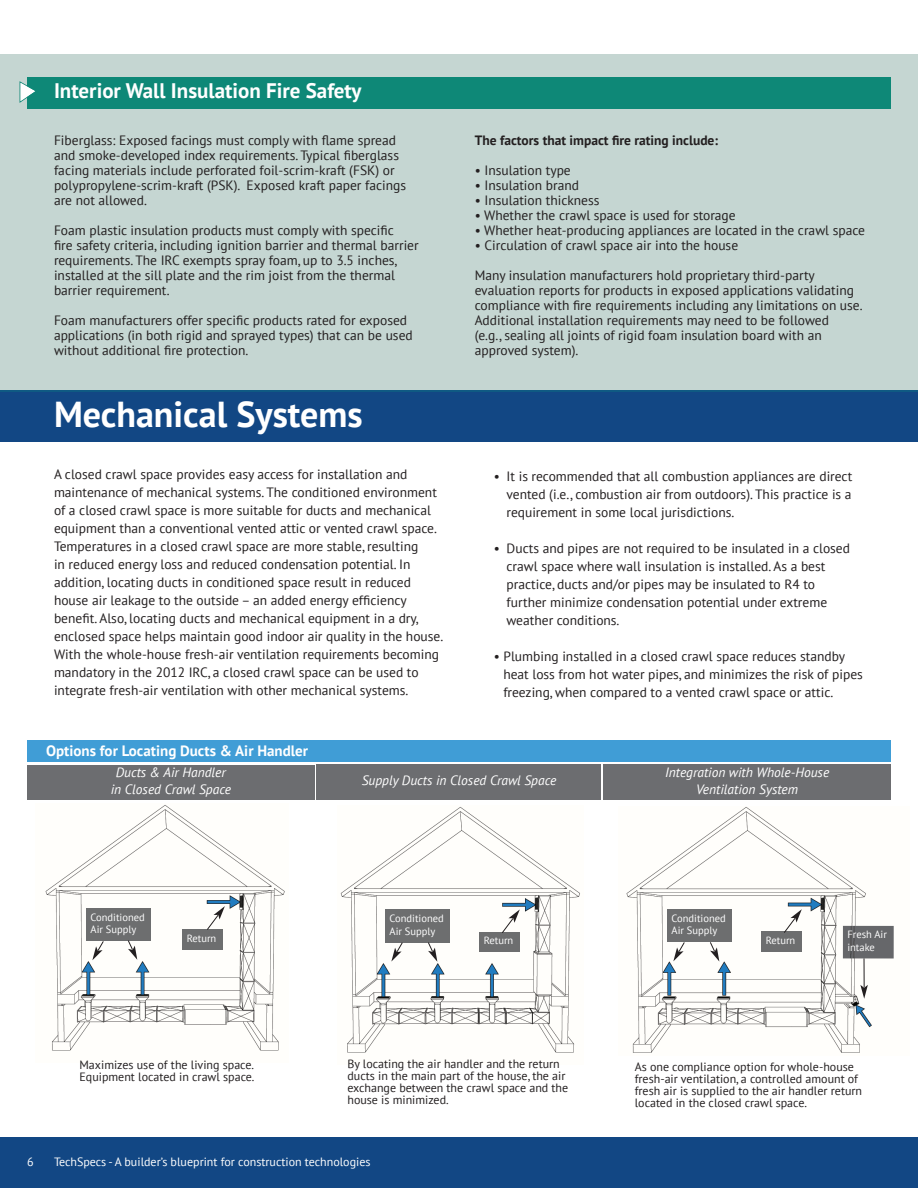
<style>
.page{position:relative;width:918px;height:1188px;background:#fff}
.page>*{position:absolute;margin:0;border:0;box-sizing:border-box;transform-origin:0 0}
.t1{font:700 36px "PT Sans";color:#fff}
.t2{font:700 21px "PT Sans";color:#fff}
.t3{font:700 15px "PT Sans";color:#fff}
.t4{font:13.5px/18px "PT Sans";color:#231f20}
.t5{font:italic 13.5px/16.2px "PT Sans";color:#fff;text-align:center}
.t6{font:700 13.5px "PT Sans";color:#231f20}
.t7{font:12px/12px "PT Sans";color:#231f20}
.t8{font:12px "PT Sans";color:#fff}
.t9{font:10.5px/12.6px "PT Sans";color:#fff}
</style>
<div class="page">
<div style="left:0;top:390px;width:918px;height:52px;background:#124784"></div>
<img style="left:45px;top:805px;width:240px;height:246px">
<img style="left:340px;top:806px;width:240px;height:247px">
<img style="left:626px;top:807px;width:268px;height:246px">
<div style="left:86px;top:908px;width:64px;height:33px;background:#6d6e6f"></div>
<svg style="left:92px;top:941px;width:12px;height:19px"></svg>
<img style="left:182px;top:930px;width:41px;height:20px">
<svg style="left:207px;top:906px;width:18px;height:24px"></svg>
<img style="left:843px;top:926px;width:51px;height:32px">
<svg style="left:860px;top:958px;width:8px;height:95px"></svg>
<div style="left:27px;top:741px;width:864px;height:21px;background:#409dd6"></div>
<div style="left:27px;top:765px;width:288px;height:35px;background:#6c6d70"></div>
<div style="left:317px;top:765px;width:284px;height:35px;background:#6c6d70"></div>
<div style="left:603px;top:765px;width:288px;height:35px;background:#6c6d70"></div>
<div style="left:0;top:1137px;width:918px;height:51px;background:#124784"></div>
<div style="left:385px;top:910px;width:64px;height:32px;background:#6d6e6f"></div>
<svg style="left:391px;top:942px;width:12px;height:20px"></svg>
<img style="left:479px;top:932px;width:41px;height:20px">
<svg style="left:502px;top:909px;width:18px;height:24px"></svg>
<svg style="left:428px;top:942px;width:9px;height:20px"></svg>
<svg style="left:128px;top:940px;width:9px;height:20px"></svg>
<div style="left:667px;top:909px;width:64px;height:33px;background:#6d6e6f"></div>
<svg style="left:673px;top:942px;width:12px;height:19px"></svg>
<img style="left:761px;top:932px;width:41px;height:20px">
<svg style="left:784px;top:909px;width:18px;height:24px"></svg>
<svg style="left:710px;top:942px;width:9px;height:20px"></svg>
<div style="left:0;top:54px;width:918px;height:336px;background:#c5d6d2"></div>
<hr style="left:0;top:390px;width:918px;height:2px;background:#0f5a83">
<div style="left:27px;top:77px;width:864px;height:31px;background:#0e8877"></div>
<svg style="left:20px;top:81px;width:15px;height:22px"></svg>
<h2 class="t2" style="left:54px;top:80px;width:309px">Interior Wall Insulation Fire Safety</h2>
<p class="t4" style="left:54px;top:134px;width:354px;line-height:15px">Fiberglass: Exposed facings must comply with flame spread and smoke-developed index requirements. Typical fiberglass facing materials include perforated foil-scrim-kraft (FSK) or polypropylene-scrim-kraft (PSK). Exposed kraft paper facings are not allowed.</p>
<p class="t4" style="left:54px;top:224px;width:366px;line-height:15px">Foam plastic insulation products must comply with specific<br>fire safety criteria, including ignition barrier and thermal barrier requirements. The IRC exempts spray foam, up to 3.5 inches, installed at the sill plate and the rim joist from the thermal barrier requirement.</p>
<p class="t4" style="left:54px;top:314px;width:360px;line-height:15px">Foam manufacturers offer specific products rated for exposed applications (in both rigid and sprayed types) that can be used without additional fire protection.</p>
<p class="t6" style="left:475px;top:133px;width:245px">The factors that impact fire rating include:</p>
<p class="t4" style="left:475px;top:162px;width:98px">• Insulation type</p>
<p class="t4" style="left:475px;top:177px;width:106px">• Insulation brand</p>
<p class="t4" style="left:475px;top:192px;width:126px">• Insulation thickness</p>
<p class="t4" style="left:475px;top:207px;width:262px">• Whether the crawl space is used for storage</p>
<p class="t4" style="left:475px;top:222px;width:392px">• Whether heat-producing appliances are located in the crawl space</p>
<p class="t4" style="left:475px;top:237px;width:265px">• Circulation of crawl space air into the house</p>
<p class="t4" style="left:475px;top:268px;width:389px;line-height:15px">Many insulation manufacturers hold proprietary third-party evaluation reports for products in exposed applications validating compliance with fire requirements including any limitations on use.<br>Additional installation requirements may need to be followed<br>(e.g., sealing all joints of rigid foam insulation board with an approved system).</p>
<h1 class="t1" style="left:54px;top:394px;width:310px">Mechanical Systems</h1>
<p class="t4" style="left:54px;top:465px;width:391px">A closed crawl space provides easy access for installation and maintenance of mechanical systems. The conditioned environment of a closed crawl space is more suitable for ducts and mechanical equipment than a conventional vented attic or vented crawl space.<br>Temperatures in a closed crawl space are more stable, resulting<br>in reduced energy loss and reduced condensation potential. In addition, locating ducts in conditioned space result in reduced house air leakage to the outside – an added energy efficiency benefit. Also, locating ducts and mechanical equipment in a dry, enclosed space helps maintain good indoor air quality in the house.<br>With the whole-house fresh-air ventilation requirements becoming mandatory in the 2012 IRC, a closed crawl space can be used to integrate fresh-air ventilation with other mechanical systems.</p>
<p class="t4" style="left:507px;top:468px;width:347px;text-align:justify;text-indent:-13px">• It is recommended that all combustion appliances are direct vented (i.e., combustion air from outdoors). This practice is a requirement in some local jurisdictions.</p>
<p class="t4" style="left:507px;top:540px;width:345px;text-indent:-13px">• Ducts and pipes are not required to be insulated in a closed crawl space where wall insulation is installed. As a best practice, ducts and/or pipes may be insulated to R4 to further minimize condensation potential under extreme weather conditions.</p>
<p class="t4" style="left:503px;top:648px;width:361px;text-indent:-10px">• Plumbing installed in a closed crawl space reduces standby heat loss from hot water pipes, and minimizes the risk of pipes freezing, when compared to a vented crawl space or attic.</p>
<p class="t3" style="left:46px;top:743px;width:264px">Options for Locating Ducts &amp; Air Handler</p>
<p class="t5" style="left:111px;top:765px;width:122px">Ducts &amp; Air Handler in Closed Crawl Space</p>
<p class="t5" style="left:362px;top:773px;width:196px">Supply Ducts in Closed Crawl Space</p>
<p class="t5" style="left:665px;top:765px;width:166px">Integration with Whole-House<br>Ventilation System</p>
<p class="t9" style="left:91px;top:911px;width:56px">Conditioned<br>Air Supply</p>
<p class="t9" style="left:672px;top:912px;width:56px">Conditioned<br>Air Supply</p>
<p class="t9" style="left:390px;top:912px;width:56px">Conditioned<br>Air Supply</p>
<p class="t9" style="left:187px;top:933px;width:31px">Return</p>
<p class="t9" style="left:847px;top:929px;width:41px">Fresh Air intake</p>
<p class="t9" style="left:766px;top:935px;width:31px">Return</p>
<p class="t9" style="left:484px;top:935px;width:31px">Return</p>
<p class="t7" style="left:80px;top:1059px;width:176px">Maximizes use of the living space.<br>Equipment located in crawl space.</p>
<p class="t7" style="left:347px;top:1059px;width:222px">By locating the air handler and the return ducts in the main part of the house, the air exchange between the crawl space and the house is minimized.</p>
<p class="t7" style="left:635px;top:1061px;width:229px">As one compliance option for whole-house fresh-air ventilation, a controlled amount of fresh air is supplied to the air handler return located in the closed crawl space.</p>
<p class="t8" style="left:27px;top:1155px;width:8px">6</p>
<p class="t8" style="left:54px;top:1155px;width:318px">TechSpecs - A builder’s blueprint for construction technologies</p>
</div>
